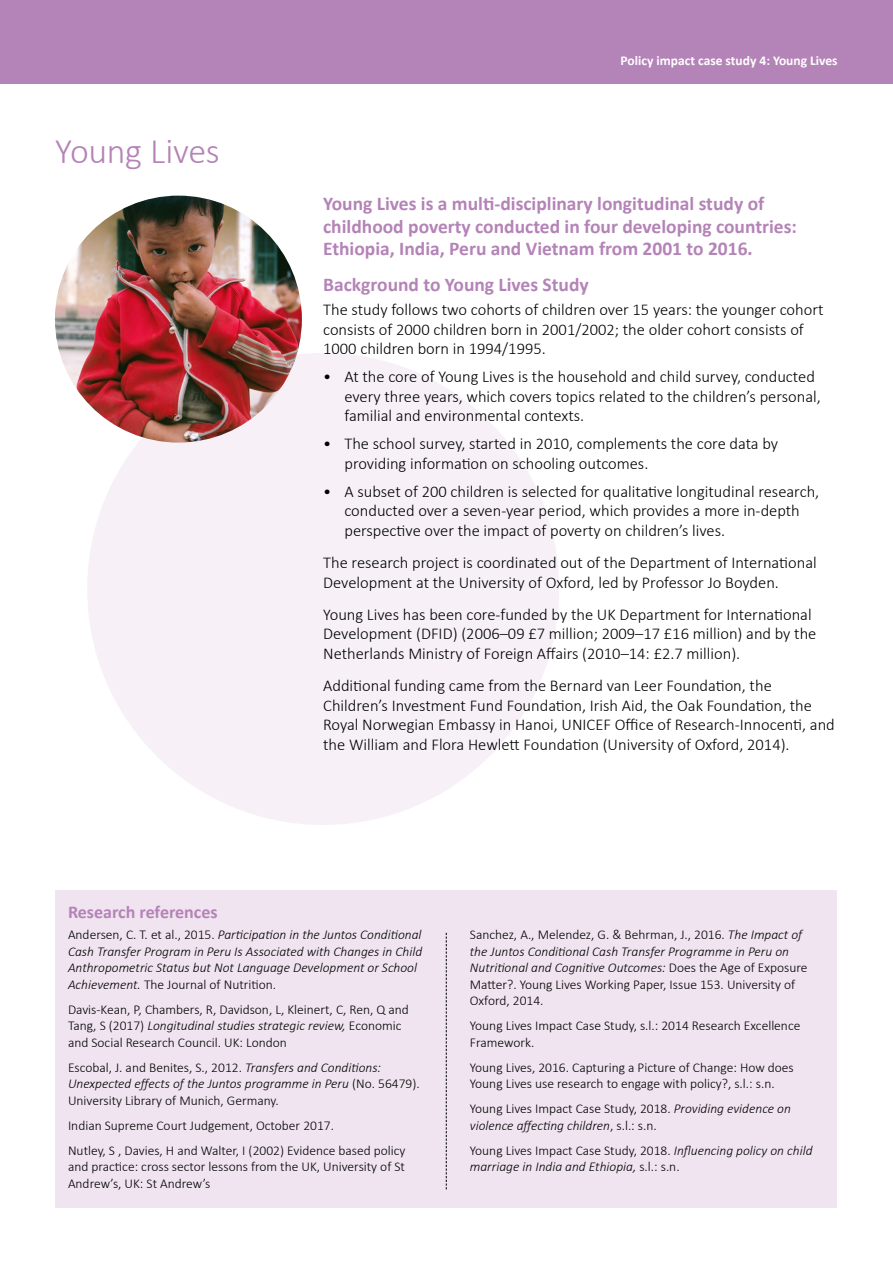
<style>
.page{position:relative;width:893px;height:1263px;background:#fff}
.page>*{position:absolute;margin:0;border:0;box-sizing:border-box;transform-origin:0 0}
.t1{font:300 36px "Calibri";letter-spacing:-.01em;color:#b483b7}
.t2{font:700 19.5px/22.5px "Calibri";color:#b483b7}
.t3{font:700 18px "Calibri";color:#b483b7}
.t4{font:300 16.5px/19.5px "Calibri";color:#000}
.t5{font:300 13.5px/16.5px "Calibri";color:#000}
.t6{font:italic 300 13.5px/16.5px "Calibri";color:#000}
.t7{font:700 13.5px "Calibri";color:#fff}
.s1{font-style:normal}
.s2{font-style:italic}
</style>
<div class="page">
<div style="left:87px;top:353px;width:472px;height:472px;background:#f7f1f7;border-radius:50%"></div>
<div style="left:0;top:0;width:893px;height:84px;background:#b483b7"></div>
<div style="left:55px;top:890px;width:782px;height:317px;background:#efe4ef"></div>
<svg style="left:446px;top:933px;width:1px;height:256px"></svg>
<img style="left:55px;top:196px;width:247px;height:247px;border-radius:123px">
<h1 class="t1" style="left:55px;top:129px;width:166px">Young Lives</h1>
<p class="t7" style="left:621px;top:52px;width:219px">Policy impact case study 4: Young Lives</p>
<p class="t2" style="left:323px;top:192px;width:475px">Young Lives is a multi-disciplinary longitudinal study of childhood poverty conducted in four developing countries:<br>Ethiopia, India, Peru and Vietnam from 2001 to 2016.</p>
<p class="t2" style="left:323px;top:274px;width:267px">Background to Young Lives Study</p>
<p class="t4" style="left:323px;top:299px;width:502px">The study follows two cohorts of children over 15 years: the younger cohort consists of 2000 children born in 2001/2002; the older cohort consists of<br>1000 children born in 1994/1995.</p>
<p class="t4" style="left:344px;top:366px;width:478px;text-indent:-21px">• At the core of Young Lives is the household and child survey, conducted every three years, which covers topics related to the children’s personal, familial and environmental contexts.</p>
<p class="t4" style="left:344px;top:433px;width:435px;text-indent:-21px">• The school survey, started in 2010, complements the core data by providing information on schooling outcomes.</p>
<p class="t4" style="left:344px;top:481px;width:476px;text-indent:-21px">• A subset of 200 children is selected for qualitative longitudinal research, conducted over a seven-year period, which provides a more in-depth perspective over the impact of poverty on children’s lives.</p>
<p class="t4" style="left:323px;top:552px;width:495px">The research project is coordinated out of the Department of International<br>Development at the University of Oxford, led by Professor Jo Boyden.</p>
<p class="t4" style="left:323px;top:604px;width:495px">Young Lives has been core-funded by the UK Department for International<br>Development (DFID) (2006–09 £7 million; 2009–17 £16 million) and by the<br>Netherlands Ministry of Foreign Affairs (2010–14: £2.7 million).</p>
<p class="t4" style="left:323px;top:675px;width:513px">Additional funding came from the Bernard van Leer Foundation, the Children’s Investment Fund Foundation, Irish Aid, the Oak Foundation, the Royal Norwegian Embassy in Hanoi, UNICEF Office of Research-Innocenti, and the William and Flora Hewlett Foundation (University of Oxford, 2014).</p>
<p class="t3" style="left:68px;top:901px;width:151px">Research references</p>
<p class="t6" style="left:68px;top:926px;width:356px"><span class="s1">Andersen, C. T. et al., 2015.</span> Participation in the Juntos Conditional Cash Transfer Program in Peru Is Associated with Changes in Child Anthropometric Status but Not Language Development or School Achievement. <span class="s1">The Journal of Nutrition.</span></p>
<p class="t5" style="left:68px;top:1000px;width:342px">Davis-Kean, P, Chambers, R, Davidson, L, Kleinert, C, Ren, Q and<br>Tang, S (2017) <span class="s2">Longitudinal studies strategic review,</span> Economic and Social Research Council. UK: London</p>
<p class="t5" style="left:68px;top:1058px;width:353px">Escobal, J. and Benites, S., 2012. <span class="s2">Transfers and Conditions:<br>Unexpected effects of the Juntos programme in Peru</span> (No. 56479).<br>University Library of Munich, Germany.</p>
<p class="t5" style="left:68px;top:1112px;width:339px;line-height:25px">Indian Supreme Court Judgement, October 2017.<br>Nutley, S , Davies, H and Walter, I (2002) Evidence based policy</p>
<p class="t5" style="left:68px;top:1158px;width:338px">and practice: cross sector lessons from the UK, University of St<br>Andrew’s, UK: St Andrew’s</p>
<p class="t5" style="left:470px;top:926px;width:339px">Sanchez, A., Melendez, G. &amp; Behrman, J., 2016. <span class="s2">The Impact of the Juntos Conditional Cash Transfer Programme in Peru on Nutritional and Cognitive Outcomes:</span> Does the Age of Exposure Matter?. Young Lives Working Paper, Issue 153. University of Oxford, 2014.</p>
<p class="t5" style="left:470px;top:1017px;width:332px">Young Lives Impact Case Study, s.l.: 2014 Research Excellence<br>Framework.</p>
<p class="t5" style="left:470px;top:1058px;width:325px">Young Lives, 2016. Capturing a Picture of Change: How does<br>Young Lives use research to engage with policy?, s.l.: s.n.</p>
<p class="t6" style="left:470px;top:1100px;width:323px"><span class="s1">Young Lives Impact Case Study, 2018.</span> Providing evidence on violence affecting children<span class="s1">, s.l.: s.n.</span></p>
<p class="t6" style="left:470px;top:1142px;width:344px"><span class="s1">Young Lives Impact Case Study, 2018.</span> Influencing policy on child marriage in India and Ethiopia, <span class="s1">s.l.: s.n.</span></p>
</div>
